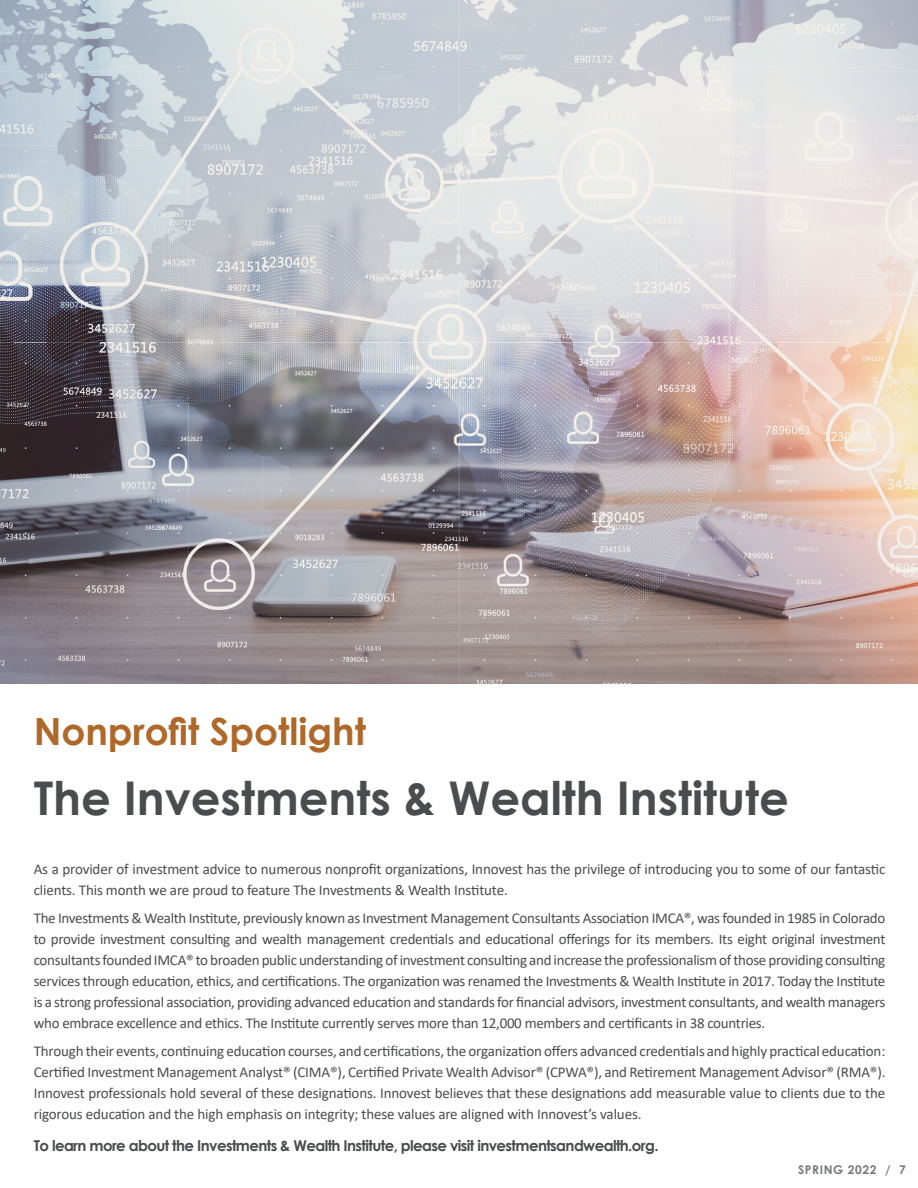
<style>
.page{position:relative;width:918px;height:1188px;background:#fff}
.page>*{position:absolute;margin:0;border:0;box-sizing:border-box;transform-origin:0 0}
.t1{font:700 46.5px "Century Gothic";color:#4b4c4d}
.t2{font:700 37.5px "Century Gothic";color:#af6828}
.t3{font:15px/21px "Calibri";letter-spacing:-.01em;color:#4b4c4d;text-align:justify}
.t4{font:700 15px "Century Gothic";letter-spacing:-.04em;color:#4b4c4d}
.t5{font:700 12px "Century Gothic";letter-spacing:.05em;color:#76787b}
</style>
<div class="page">
<img style="left:0;top:0;width:918px;height:684px">
<h2 class="t2" style="left:34px;top:703px;width:334px">Nonprofit Spotlight</h2>
<h1 class="t1" style="left:34px;top:762px;width:757px">The Investments &amp; Wealth Institute</h1>
<p class="t3" style="left:34px;top:858px;width:853px">As a provider of investment advice to numerous nonprofit organizations, Innovest has the privilege of introducing you to some of our fantastic clients. This month we are proud to feature The Investments &amp; Wealth Institute.</p>
<p class="t3" style="left:34px;top:907px;width:853px">The Investments &amp; Wealth Institute, previously known as Investment Management Consultants Association IMCA®, was founded in 1985 in Colorado to provide investment consulting and wealth management credentials and educational offerings for its members. Its eight original investment consultants founded IMCA® to broaden public understanding of investment consulting and increase the professionalism of those providing consulting services through education, ethics, and certifications. The organization was renamed the Investments &amp; Wealth Institute in 2017. Today the Institute is a strong professional association, providing advanced education and standards for financial advisors, investment consultants, and wealth managers who embrace excellence and ethics. The Institute currently serves more than 12,000 members and certificants in 38 countries.</p>
<p class="t3" style="left:34px;top:1040px;width:853px">Through their events, continuing education courses, and certifications, the organization offers advanced credentials and highly practical education:<br>Certified Investment Management Analyst® (CIMA®), Certified Private Wealth Advisor® (CPWA®), and Retirement Management Advisor® (RMA®).<br>Innovest professionals hold several of these designations. Innovest believes that these designations add measurable value to clients due to the rigorous education and the high emphasis on integrity; these values are aligned with Innovest’s values.</p>
<p class="t4" style="left:34px;top:1134px;width:626px">To learn more about the Investments &amp; Wealth Institute, please visit investmentsandwealth.org.</p>
<p class="t5" style="left:798px;top:1161px;width:109px">SPRING 2022 / 7</p>
</div>
